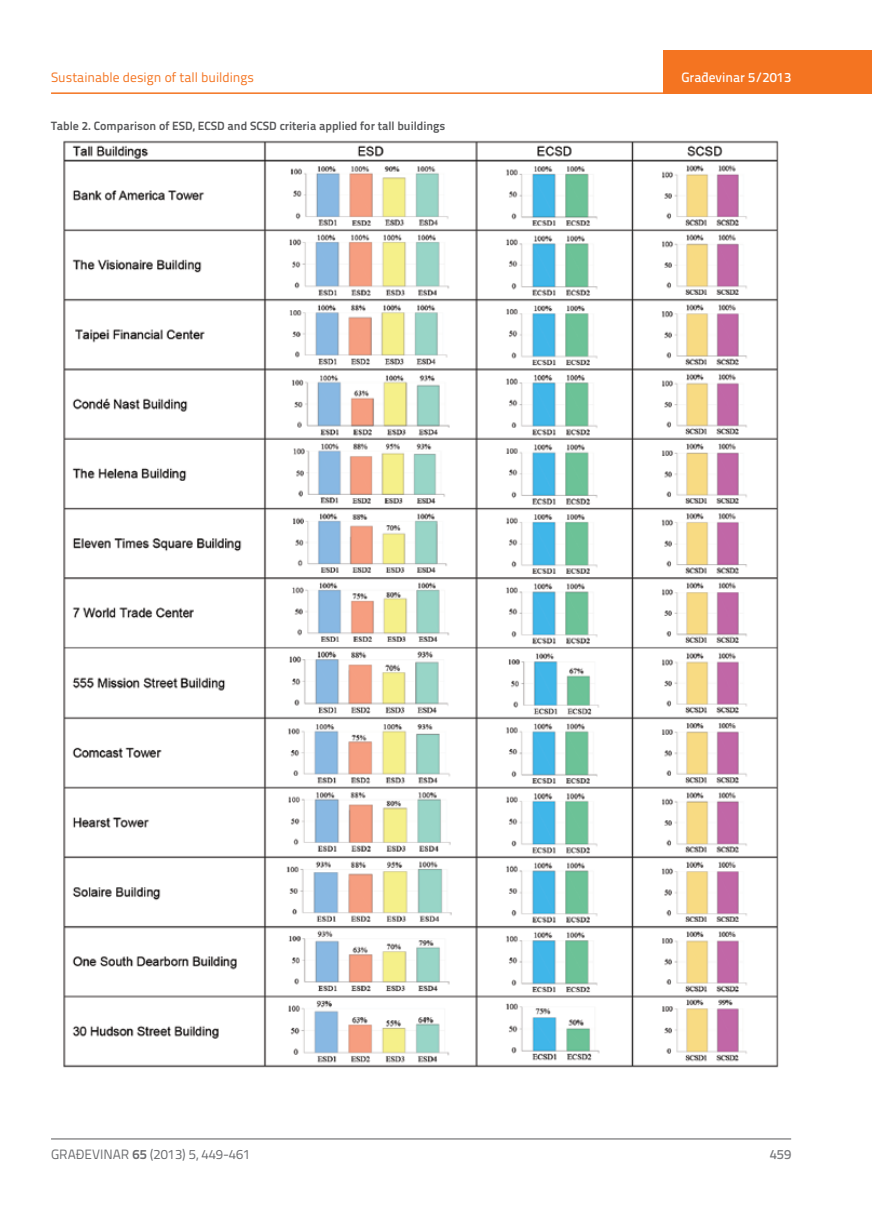
<style>
.page{position:relative;width:872px;height:1212px;background:#fff}
.page>*{position:absolute;margin:0;border:0;box-sizing:border-box;transform-origin:0 0}
.t1{font:13.5px "Titillium Text 22 L";color:#f47421}
.t2{font:13.5px "Titillium Text 22 L";color:#6d6e71}
.t3{font:500 13.5px "Titillium Text 22 L";color:#fff}
.t4{font:500 13.5px "Titillium Text 22 L";color:#797a7d}
.t5{font:700 12px "Titillium Text 22 L";color:#58595b}
.s1{font-weight:700}
</style>
<div class="page">
<hr style="left:51px;top:92px;width:821px;height:2px;background:#f47421">
<div style="left:663px;top:50px;width:209px;height:44px;background:#f47421"></div>
<hr style="left:51px;top:1139px;width:740px;height:1px;background:#58595b">
<img style="left:63px;top:140px;width:716px;height:928px">
<p class="t1" style="left:51px;top:68px;width:205px">Sustainable design of tall buildings</p>
<p class="t5" style="left:51px;top:116px;width:396px">Table 2. Comparison of ESD, ECSD and SCSD criteria applied for tall buildings</p>
<p class="t3" style="left:681px;top:67px;width:111px">Građevinar 5/2013</p>
<p class="t2" style="left:51px;top:1144px;width:201px">GRAĐEVINAR <span class="s1">65</span> (2013) 5, 449-461</p>
<p class="t4" style="left:769px;top:1144px;width:23px">459</p>
</div>
